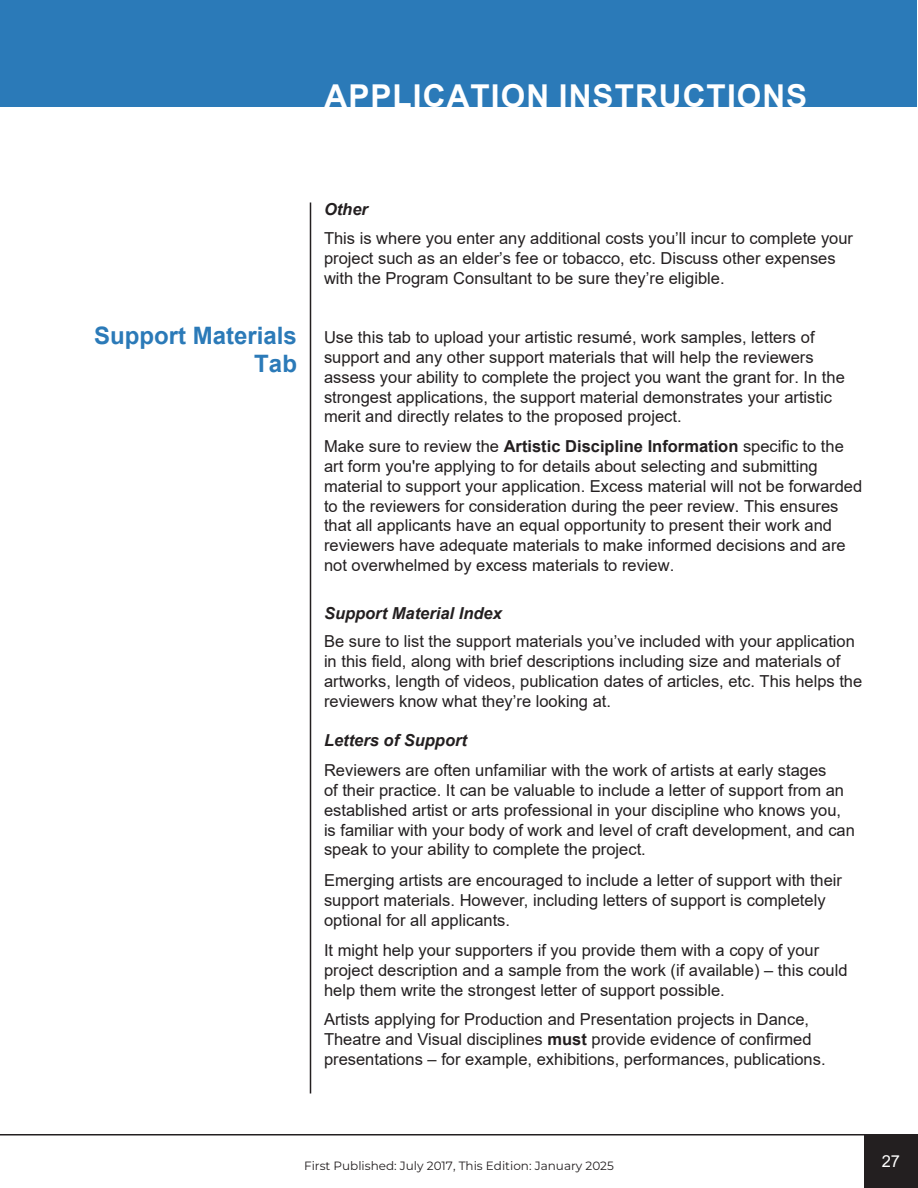
<style>
.page{position:relative;width:918px;height:1188px;background:#fff}
.page>*{position:absolute;margin:0;border:0;box-sizing:border-box;transform-origin:0 0}
.t1{font:700 31.5px "Arial";letter-spacing:.035em;color:#fff}
.Section_Headings{font:700 24px/28.8px "Arial";color:#2b7ab8;text-align:right}
.t2{font:16.5px/19.8px "Arial";color:#231f20}
.Sub-Headings{font:italic 700 16.5px "Arial";color:#231f20}
.heading_4{font:italic 700 16.5px "Arial";color:#231f20}
.t3{font:16.5px "Arial";color:#fff}
.t4{font:100 12px "Montserrat";color:#231f20}
.s1{font-weight:700}
</style>
<div class="page">
<div style="left:1px;top:1px;width:916px;height:106px;background:#2b7ab8"></div>
<hr style="left:0;top:1134px;width:918px;height:2px;background:#231f20">
<div style="left:864px;top:1134px;width:54px;height:54px;background:#231f20"></div>
<hr style="left:310px;top:202px;width:1px;height:892px;background:#231f20">
<h1 class="t1" style="left:325px;top:74px;width:484px">APPLICATION INSTRUCTIONS</h1>
<p class="Section_Headings" style="left:94px;top:321px;width:204px">Support Materials<br>Tab</p>
<p class="Sub-Headings" style="left:324px;top:198px;width:46px">Other</p>
<p class="t2" style="left:324px;top:228px;width:531px">This is where you enter any additional costs you’ll incur to complete your project such as an elder’s fee or tobacco, etc. Discuss other expenses with the Program Consultant to be sure they’re eligible.</p>
<p class="t2" style="left:324px;top:327px;width:522px">Use this tab to upload your artistic resumé, work samples, letters of support and any other support materials that will help the reviewers assess your ability to complete the project you want the grant for. In the strongest applications, the support material demonstrates your artistic merit and directly relates to the proposed project.</p>
<p class="t2" style="left:324px;top:436px;width:540px">Make sure to review the <span class="s1">Artistic Discipline Information</span> specific to the art form you're applying to for details about selecting and submitting material to support your application. Excess material will not be forwarded to the reviewers for consideration during the peer review. This ensures that all applicants have an equal opportunity to present their work and reviewers have adequate materials to make informed decisions and are not overwhelmed by excess materials to review.</p>
<p class="heading_4" style="left:324px;top:602px;width:179px">Support Material Index</p>
<p class="t2" style="left:324px;top:632px;width:540px">Be sure to list the support materials you’ve included with your application in this field, along with brief descriptions including size and materials of artworks, length of videos, publication dates of articles, etc. This helps the reviewers know what they’re looking at.</p>
<p class="Sub-Headings" style="left:324px;top:730px;width:145px">Letters of Support</p>
<p class="t2" style="left:324px;top:760px;width:532px">Reviewers are often unfamiliar with the work of artists at early stages<br>of their practice. It can be valuable to include a letter of support from an established artist or arts professional in your discipline who knows you, is familiar with your body of work and level of craft development, and can speak to your ability to complete the project.</p>
<p class="t2" style="left:324px;top:870px;width:520px">Emerging artists are encouraged to include a letter of support with their support materials. However, including letters of support is completely optional for all applicants.</p>
<p class="t2" style="left:324px;top:940px;width:525px">It might help your supporters if you provide them with a copy of your project description and a sample from the work (if available) – this could help them write the strongest letter of support possible.</p>
<p class="t2" style="left:324px;top:1010px;width:503px">Artists applying for Production and Presentation projects in Dance,<br>Theatre and Visual disciplines <span class="s1">must</span> provide evidence of confirmed presentations – for example, exhibitions, performances, publications.</p>
<p class="t4" style="left:304px;top:1158px;width:311px">First Published: July 2017, This Edition: January 2025</p>
<p class="t3" style="left:882px;top:1150px;width:20px">27</p>
</div>
